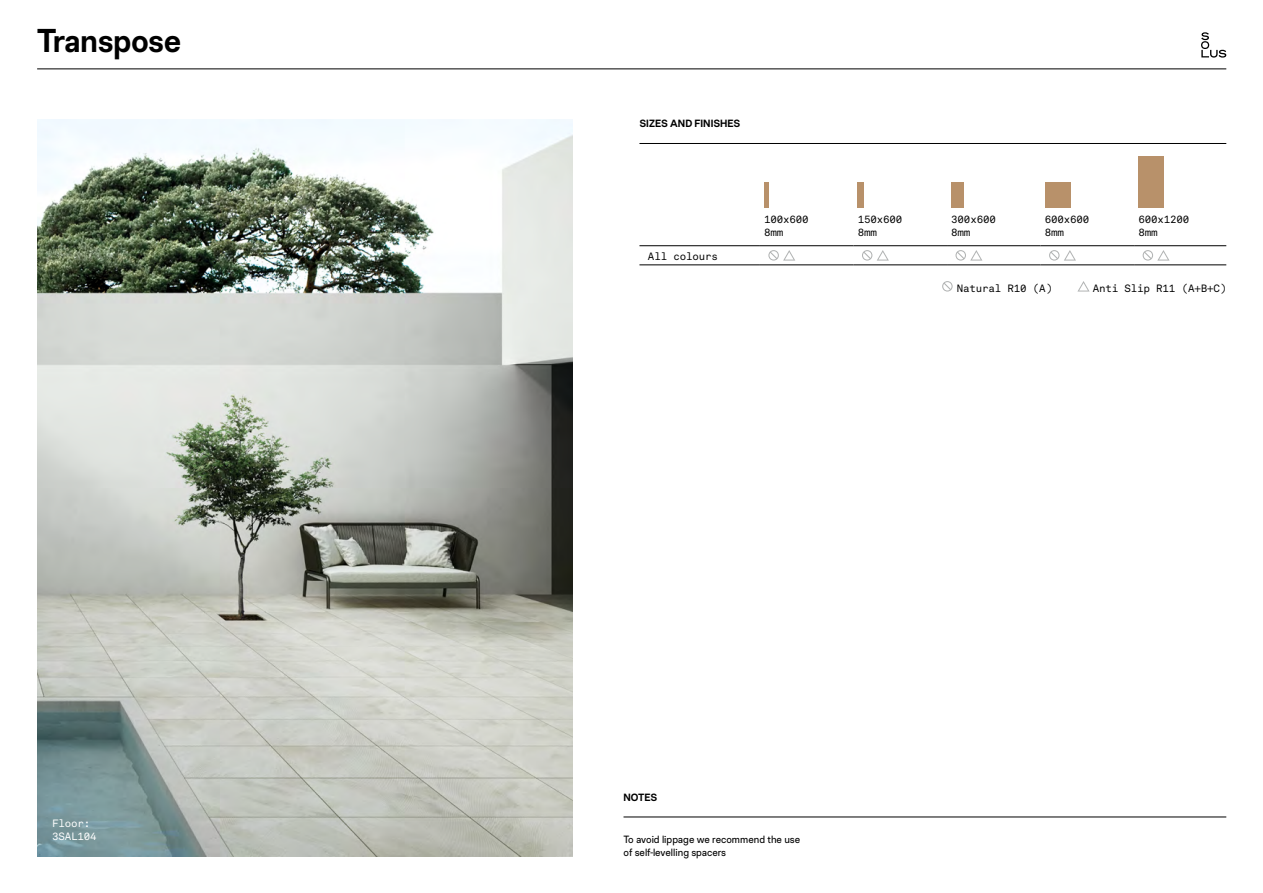
<style>
.page{position:relative;width:1263px;height:893px;background:#fff}
.page>*{position:absolute;margin:0;border:0;box-sizing:border-box;transform-origin:0 0}
.t1{font:600 33px "Chromatic Pro Grotesque";letter-spacing:-.02em;color:#000}
.t2{font:10.5px/13.5px "Akkurat Mono LL";letter-spacing:-.015em;color:#000}
.t3{font:10.5px/13.5px "Chromatic Pro Grotesque";color:#000}
.t4{font:600 10.5px "Chromatic Pro Grotesque";letter-spacing:-.005em;color:#000}
.t5{font:10.5px/13.5px "Akkurat Mono LL";letter-spacing:-.015em;color:#fff}
</style>
<div class="page">
<hr style="left:37px;top:69px;width:1189px;height:1px;background:#000">
<img style="left:37px;top:120px;width:535px;height:736px">
<hr style="left:639px;top:245px;width:121px;height:1px;background:#000">
<hr style="left:760px;top:245px;width:93px;height:1px;background:#000">
<hr style="left:853px;top:245px;width:94px;height:1px;background:#000">
<hr style="left:947px;top:245px;width:93px;height:1px;background:#000">
<hr style="left:1040px;top:245px;width:94px;height:1px;background:#000">
<hr style="left:1134px;top:245px;width:92px;height:1px;background:#000">
<hr style="left:639px;top:265px;width:121px;height:1px;background:#000">
<hr style="left:760px;top:265px;width:93px;height:1px;background:#000">
<hr style="left:853px;top:265px;width:94px;height:1px;background:#000">
<hr style="left:947px;top:265px;width:93px;height:1px;background:#000">
<hr style="left:1040px;top:265px;width:94px;height:1px;background:#000">
<hr style="left:1134px;top:265px;width:92px;height:1px;background:#000">
<hr style="left:764px;top:182px;width:4px;height:25px;background:#b8916a">
<div style="left:858px;top:182px;width:6px;height:25px;background:#b8916a"></div>
<div style="left:951px;top:182px;width:13px;height:25px;background:#b8916a"></div>
<div style="left:1045px;top:182px;width:25px;height:25px;background:#b8916a"></div>
<div style="left:1138px;top:156px;width:26px;height:51px;background:#b8916a"></div>
<svg style="left:768px;top:250px;width:27px;height:11px"></svg>
<svg style="left:862px;top:250px;width:27px;height:11px"></svg>
<svg style="left:955px;top:250px;width:27px;height:11px"></svg>
<svg style="left:1049px;top:250px;width:27px;height:11px"></svg>
<svg style="left:1143px;top:250px;width:26px;height:11px"></svg>
<hr style="left:639px;top:143px;width:587px;height:1px;background:#000">
<svg style="left:942px;top:281px;width:11px;height:11px"></svg>
<svg style="left:1077px;top:281px;width:12px;height:11px"></svg>
<svg style="left:1201px;top:32px;width:25px;height:26px"></svg>
<hr style="left:623px;top:817px;width:603px;height:1px;background:#000">
<h1 class="t1" style="left:37px;top:20px;width:146px">Transpose</h1>
<p class="t5" style="left:52px;top:816px;width:46px">Floor:<br>3SAL104</p>
<p class="t4" style="left:639px;top:117px;width:102px">SIZES AND FINISHES</p>
<p class="t2" style="left:648px;top:249px;width:72px">All colours</p>
<p class="t2" style="left:764px;top:213px;width:46px;line-height:12.6px">100x600<br>8mm</p>
<p class="t2" style="left:858px;top:212px;width:46px">150x600<br>8mm</p>
<p class="t2" style="left:951px;top:212px;width:46px">300x600<br>8mm</p>
<p class="t2" style="left:1045px;top:212px;width:46px">600x600<br>8mm</p>
<p class="t2" style="left:1138px;top:212px;width:52px">600x1200<br>8mm</p>
<p class="t2" style="left:957px;top:281px;width:97px">Natural R10 (A)</p>
<p class="t2" style="left:1093px;top:281px;width:135px">Anti Slip R11 (A+B+C)</p>
<p class="t4" style="left:623px;top:790px;width:35px">NOTES</p>
<p class="t3" style="left:623px;top:832px;width:178px">To avoid lippage we recommend the use of self-levelling spacers</p>
</div>
